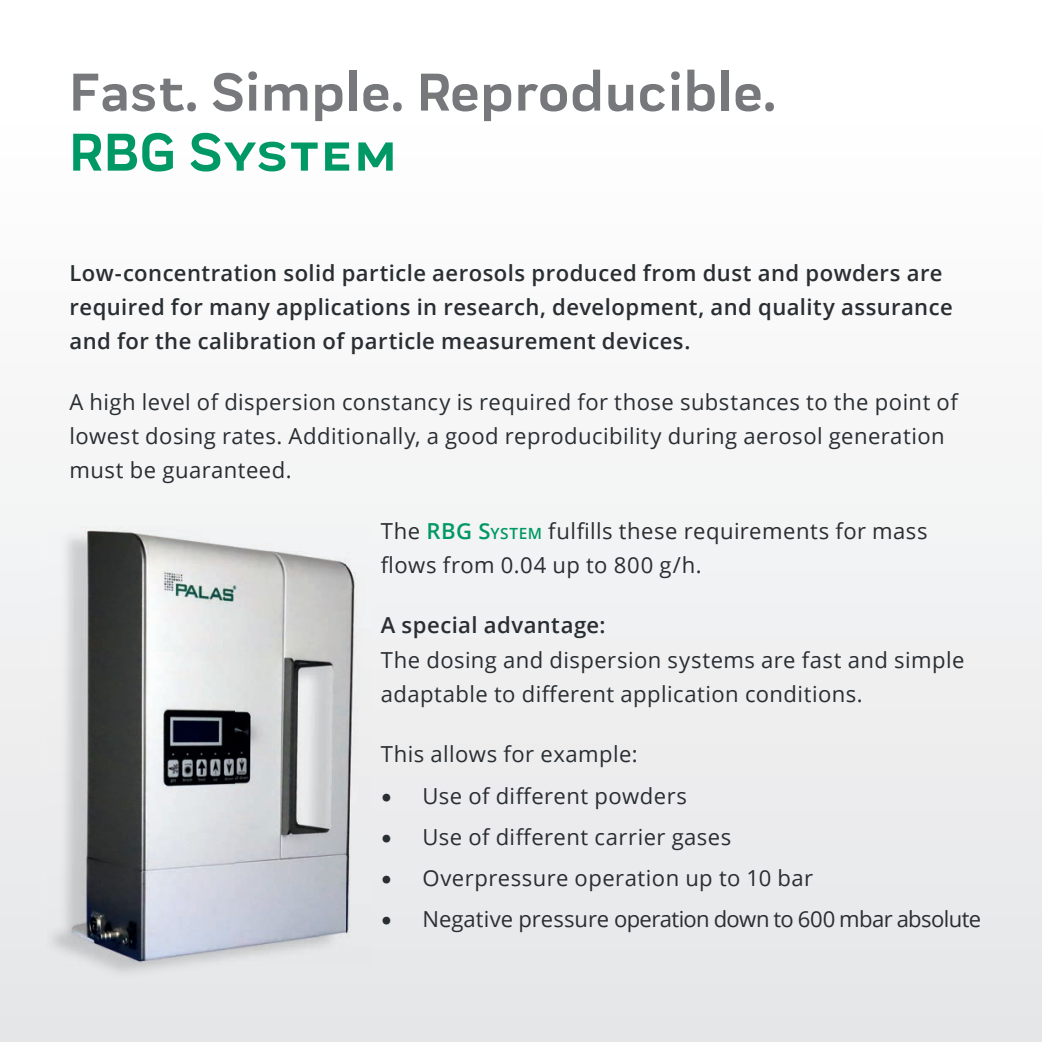
<style>
.page{position:relative;width:1042px;height:1042px;background:#fff}
.page>*{position:absolute;margin:0;border:0;box-sizing:border-box;transform-origin:0 0}
.t1{font:700 55.12px "Praktika";letter-spacing:.02em;color:#76787b}
.t2{font:700 55.12px "Praktika";letter-spacing:.02em;color:#009864}
.t3{font:22.05px/34.3px "Open Sans";letter-spacing:.02em;color:#292e32}
.t4{font:600 22.05px/34.3px "Open Sans";letter-spacing:.02em;color:#292e32}
.t5{font:22.05px "Open Sans";letter-spacing:-.025em;color:#292e32}
.s1{font-weight:600;color:#009864}
.s2{font-weight:600;font-size:15.4px;color:#009864}
.s3{font-family:"Minion Pro";font-size:29.4px}
</style>
<div class="page">
<div style="left:0;top:464px;width:1042px;height:578px;background:#ededee"></div>
<img style="left:45px;top:531px;width:300px;height:448px">
<div style="left:69px;top:526px;width:302px;height:62px;background:#f2f3f4"></div>
<img style="left:345px;top:588px;width:26px;height:377px">
<img style="left:69px;top:531px;width:276px;height:434px">
<h1 class="t1" style="left:69px;top:49px;width:707px">Fast. Simple. Reproducible.</h1>
<h1 class="t2" style="left:69px;top:109px;width:329px">RBG SYSTEM</h1>
<p class="t4" style="left:69px;top:255px;width:885px">Low-concentration solid particle aerosols produced from dust and powders are required for many applications in research, development, and quality assurance and for the calibration of particle measurement devices.</p>
<p class="t3" style="left:69px;top:384px;width:890px">A high level of dispersion constancy is required for those substances to the point of lowest dosing rates. Additionally, a good reproducibility during aerosol generation must be guaranteed.</p>
<p class="t3" style="left:381px;top:513px;width:548px">The <span class="s1">RBG S</span><span class="s2">YSTEM</span> fulfills these requirements for mass flows from 0.04 up to 800 g/h.</p>
<p class="t4" style="left:381px;top:608px;width:226px">A special advantage:</p>
<p class="t3" style="left:381px;top:642px;width:585px">The dosing and dispersion systems are fast and simple adaptable to different application conditions.</p>
<p class="t3" style="left:381px;top:737px;width:258px">This allows for example:</p>
<p class="t3" style="left:381px;top:778px;width:308px"><span class="s3">•</span> Use of different powders</p>
<p class="t3" style="left:381px;top:819px;width:352px"><span class="s3">•</span> Use of different carrier gases</p>
<p class="t3" style="left:381px;top:860px;width:434px"><span class="s3">•</span> Overpressure operation up to 10 bar</p>
<p class="t5" style="left:381px;top:904px;width:602px"><span class="s3">•</span> Negative pressure operation down to 600 mbar absolute</p>
</div>
